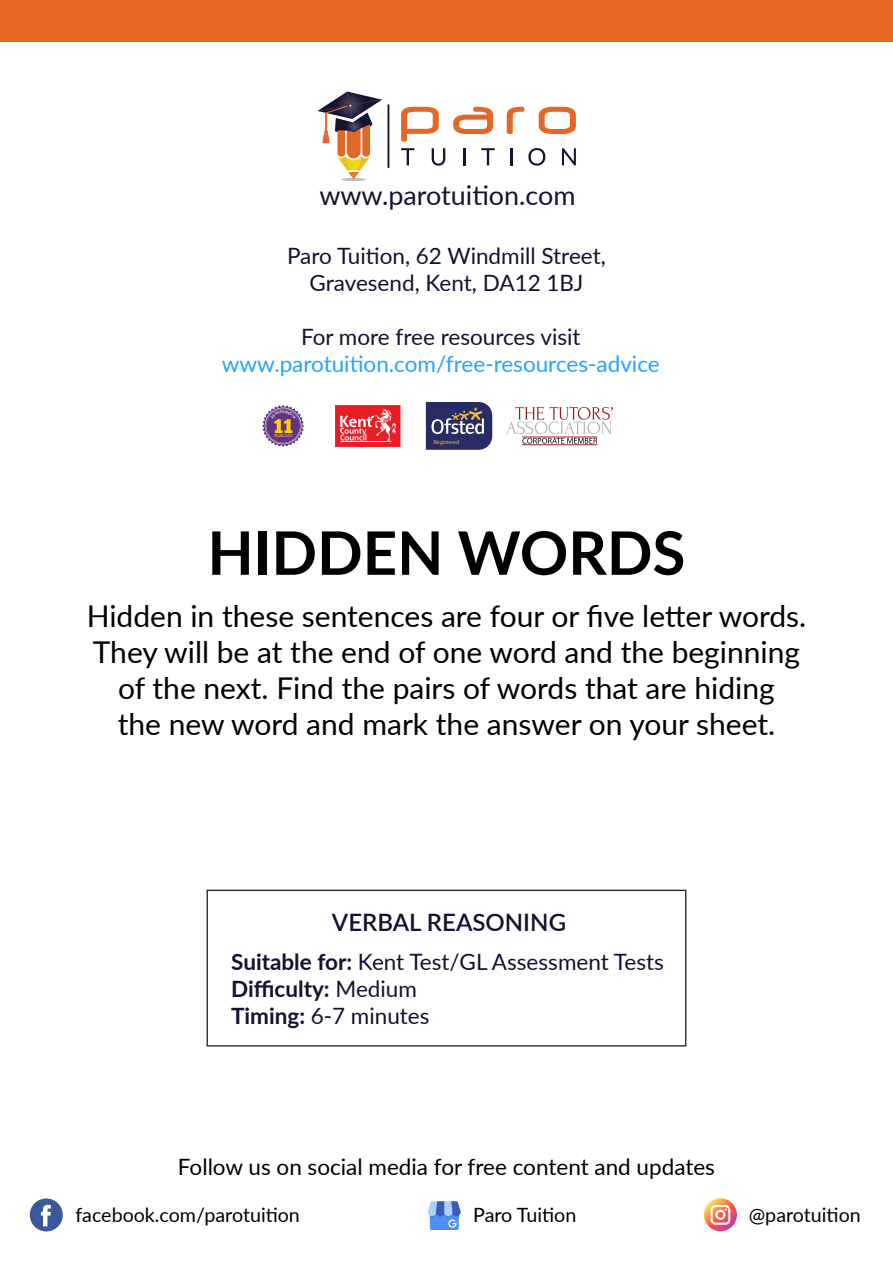
<style>
.page{position:relative;width:893px;height:1263px;background:#fff}
.page>*{position:absolute;margin:0;border:0;box-sizing:border-box;transform-origin:0 0}
.t1{font:700 60px "Lato";color:#000}
.t2{font:30px/36px "Lato";color:#000;text-align:center}
.t3{font:26.85px "Lato";color:#151130}
.t4{font:600 24px "Lato";color:#151130}
.t5{font:22.5px/27px "Lato";color:#151130}
.t6{font:22.5px "Lato";color:#000}
.t7{font:22.5px "Lato";color:#27a3ff}
.t8{font:19.65px "Lato";color:#000}
.t9{font:5.7px "Myriad Pro";color:#f7b744}
.t10{font:500 3.9px "Gotham Narrow";letter-spacing:-.05em;color:#b19cc1}
.s1{color:#ffcc05}
.s2{font-weight:700}
</style>
<div class="page">
<svg style="left:704px;top:1198px;width:33px;height:33px"></svg>
<div style="left:30px;top:1198px;width:33px;height:33px;background:#3b5998;border-radius:50%"></div>
<svg style="left:41px;top:1205px;width:10px;height:21px"></svg>
<svg style="left:428px;top:1201px;width:32px;height:29px"></svg>
<div style="left:207px;top:890px;width:479px;height:156px;border:1px solid #231f20"></div>
<div style="left:0;top:0;width:893px;height:41px;background:#e66725"></div>
<svg style="left:401px;top:107px;width:38px;height:35px"></svg>
<svg style="left:453px;top:107px;width:40px;height:27px"></svg>
<svg style="left:507px;top:107px;width:17px;height:27px"></svg>
<svg style="left:539px;top:107px;width:37px;height:27px"></svg>
<svg style="left:401px;top:148px;width:14px;height:17px"></svg>
<svg style="left:432px;top:148px;width:13px;height:18px"></svg>
<svg style="left:464px;top:148px;width:2px;height:17px"></svg>
<svg style="left:481px;top:148px;width:14px;height:17px"></svg>
<hr style="left:510px;top:148px;width:3px;height:17px;background:#161231">
<svg style="left:528px;top:148px;width:17px;height:18px"></svg>
<svg style="left:562px;top:148px;width:14px;height:17px"></svg>
<hr style="left:387px;top:105px;width:2px;height:62px;background:#161231">
<hr style="left:341px;top:178px;width:25px;height:3px;background:#bbbfc4;border-radius:50%">
<svg style="left:317px;top:92px;width:65px;height:87px"></svg>
<div style="left:335px;top:405px;width:65px;height:42px;background:#ec1c24;border:1px solid #ec1c24"></div>
<svg style="left:340px;top:409px;width:56px;height:32px"></svg>
<hr style="left:340px;top:441px;width:51px;height:1px;background:#fff">
<svg style="left:426px;top:402px;width:66px;height:48px;background:#494b76"></svg>
<hr style="left:522px;top:444px;width:75px;height:1px;background:#9d1d21">
<svg style="left:506px;top:407px;width:107px;height:37px"></svg>
<svg style="left:262px;top:405px;width:42px;height:42px"></svg>
<p class="t3" style="left:319px;top:176px;width:258px">www.parotuition.com</p>
<p class="t5" style="left:287px;top:241px;width:320px;text-align:center">Paro Tuition, 62 Windmill Street,<br>Gravesend, Kent, DA12 1BJ</p>
<p class="t5" style="left:301px;top:322px;width:281px">For more free resources visit</p>
<p class="t7" style="left:222px;top:348px;width:439px">www.parotuition.com/free-resources-advice</p>
<p class="t10" style="left:274px;top:433px;width:20px"><span class="s1">PLUS</span>GUIDE</p>
<p class="t9" style="left:434px;top:439px;width:27px">Registered</p>
<h1 class="t1" style="left:207px;top:509px;width:479px">HIDDEN WORDS</h1>
<p class="t2" style="left:87px;top:596px;width:721px">Hidden in these sentences are four or five letter words.<br>They will be at the end of one word and the beginning of the next. Find the pairs of words that are hiding<br>the new word and mark the answer on your sheet.</p>
<p class="t4" style="left:332px;top:904px;width:236px">VERBAL REASONING</p>
<p class="t5" style="left:231px;top:947px;width:434px"><span class="s2">Suitable for:</span> Kent Test/GL Assessment Tests<br><span class="s2">Difficulty:</span> Medium<br><span class="s2">Timing:</span> 6-7 minutes</p>
<p class="t6" style="left:178px;top:1151px;width:539px">Follow us on social media for free content and updates</p>
<p class="t8" style="left:75px;top:1201px;width:226px">facebook.com/parotuition</p>
<p class="t8" style="left:473px;top:1201px;width:105px">Paro Tuition</p>
<p class="t8" style="left:749px;top:1201px;width:113px">@parotuition</p>
</div>
